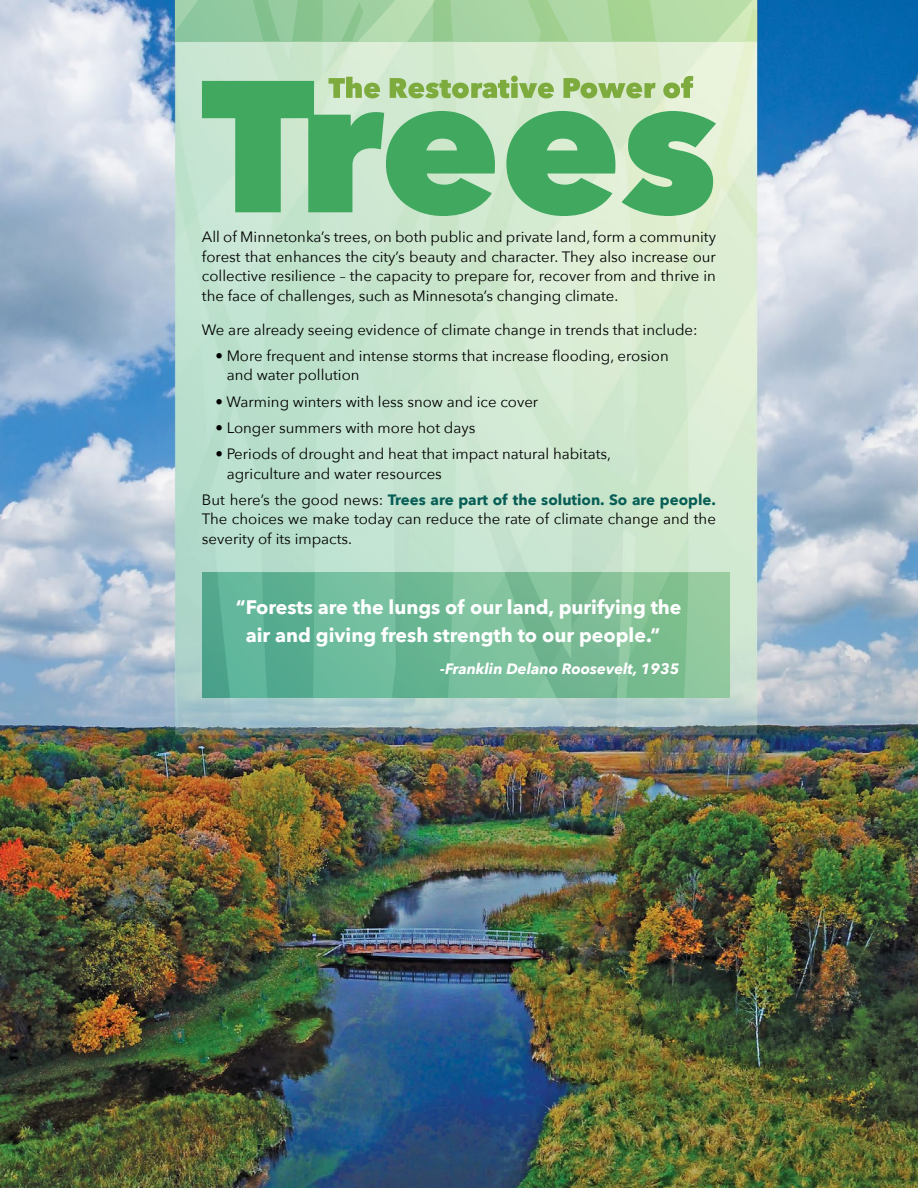
<style>
.page{position:relative;width:918px;height:1188px;background:#fff}
.page>*{position:absolute;margin:0;border:0;box-sizing:border-box;transform-origin:0 0}
.t1{font:700 19.5px/28.5px "Avenir Next";color:#fff;text-align:center}
.t2{font:15px/19.5px "Avenir Next";color:#000;text-align:justify}
.t3{font:italic 700 15px "Avenir Next";color:#fff}
.s1{font-weight:700;color:#075e56}
</style>
<div class="page">
<img style="left:0;top:0;width:918px;height:1188px">
<svg style="left:203px;top:572px;width:526px;height:126px;background:#73ba97"></svg>
<svg style="left:175px;top:0;width:582px;height:41px;background:#a4d2a0"></svg>
<svg style="left:202px;top:81px;width:514px;height:135px;background:#7cc38d"></svg>
<svg style="left:329px;top:76px;width:364px;height:22px;background:#abcb89"></svg>
<p class="t2" style="left:202px;top:227px;width:516px">All of Minnetonka’s trees, on both public and private land, form a community forest that enhances the city’s beauty and character. They also increase our collective resilience – the capacity to prepare for, recover from and thrive in the face of challenges, such as Minnesota’s changing climate.</p>
<p class="t2" style="left:202px;top:319px;width:497px">We are already seeing evidence of climate change in trends that include:</p>
<p class="t2" style="left:227px;top:345px;width:444px;text-indent:-11px">• More frequent and intense storms that increase flooding, erosion and water pollution</p>
<p class="t2" style="left:215px;top:391px;width:324px">• Warming winters with less snow and ice cover</p>
<p class="t2" style="left:215px;top:417px;width:261px">• Longer summers with more hot days</p>
<p class="t2" style="left:227px;top:443px;width:386px;text-indent:-11px">• Periods of drought and heat that impact natural habitats, agriculture and water resources</p>
<p class="t2" style="left:202px;top:489px;width:516px">But here’s the good news: <span class="s1">Trees are part of the solution. So are people.<br></span>The choices we make today can reduce the rate of climate change and the severity of its impacts.</p>
<h1 class="t1" style="left:236px;top:592px;width:447px">“Forests are the lungs of our land, purifying the air and giving fresh strength to our people.”</h1>
<p class="t3" style="left:440px;top:656px;width:241px">-Franklin Delano Roosevelt, 1935</p>
</div>
